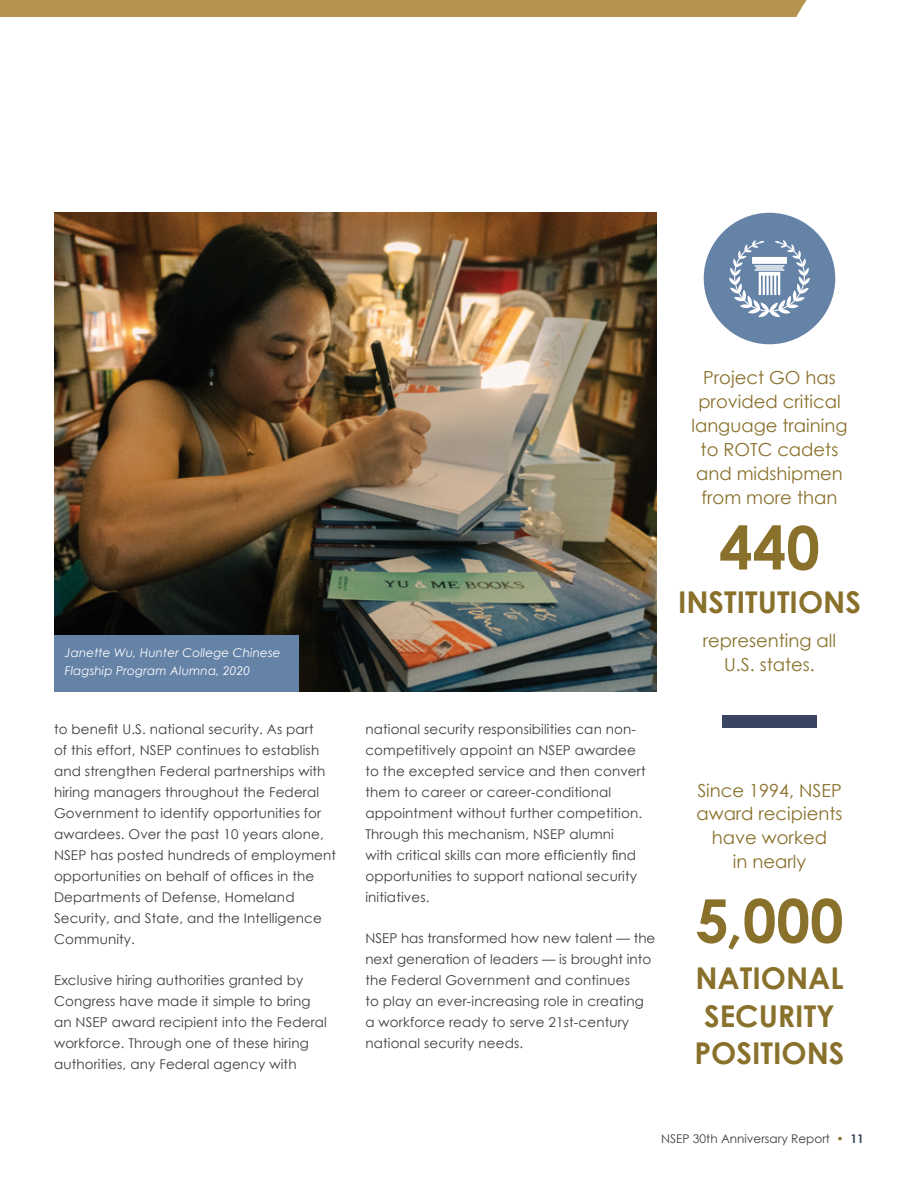
<style>
.page{position:relative;width:918px;height:1188px;background:#fff}
.page>*{position:absolute;margin:0;border:0;box-sizing:border-box;transform-origin:0 0}
.t1{font:700 60px "Century Gothic";color:#89712b}
.t2{font:700 30px/37.5px "Century Gothic";color:#89712b;text-align:center}
.t3{font:18px/24px "Century Gothic";color:#89712b;text-align:center}
.t4{font:13.5px/21px "Century Gothic";letter-spacing:.01em;color:#3d3d3d}
.t5{font:italic 12px/18px "Century Gothic";letter-spacing:.01em;color:#fff}
.t6{font:12px "Century Gothic";color:#3d3d3d}
.s1{color:#89712b}
.s2{font-weight:700;color:#3a4661}
</style>
<div class="page">
<div style="left:0;top:0;width:807px;height:17px;background:#b6944f"></div>
<img style="left:54px;top:213px;width:603px;height:478px">
<div style="left:704px;top:213px;width:131px;height:131px;background:#6582a7;border-radius:50%"></div>
<svg style="left:729px;top:240px;width:81px;height:77px"></svg>
<div style="left:722px;top:716px;width:95px;height:12px;background:#3a4661"></div>
<div style="left:54px;top:635px;width:244px;height:56px;background:#6582a7"></div>
<p class="t5" style="left:65px;top:643px;width:217px">Janette Wu, Hunter College Chinese<br>Flagship Program Alumna, 2020</p>
<p class="t4" style="left:54px;top:718px;width:284px">to benefit U.S. national security. As part<br>of this effort, NSEP continues to establish and strengthen Federal partnerships with hiring managers throughout the Federal Government to identify opportunities for awardees. Over the past 10 years alone, NSEP has posted hundreds of employment opportunities on behalf of offices in the Departments of Defense, Homeland Security, and State, and the Intelligence Community.</p>
<p class="t4" style="left:54px;top:970px;width:274px">Exclusive hiring authorities granted by Congress have made it simple to bring an NSEP award recipient into the Federal workforce. Through one of these hiring authorities, any Federal agency with</p>
<p class="t4" style="left:365px;top:718px;width:282px">national security responsibilities can non&shy;competitively appoint an NSEP awardee to the excepted service and then convert them to career or career-conditional appointment without further competition.<br>Through this mechanism, NSEP alumni<br>with critical skills can more efficiently find opportunities to support national security initiatives.</p>
<p class="t4" style="left:365px;top:928px;width:292px">NSEP has transformed how new talent — the next generation of leaders — is brought into the Federal Government and continues<br>to play an ever-increasing role in creating a workforce ready to serve 21st-century national security needs.</p>
<h3 class="t3" style="left:691px;top:365px;width:158px">Project GO has provided critical language training to ROTC cadets and midshipmen from more than</h3>
<h1 class="t1" style="left:719px;top:510px;width:102px">440</h1>
<h2 class="t2" style="left:678px;top:583px;width:185px">INSTITUTIONS</h2>
<h3 class="t3" style="left:703px;top:629px;width:135px">representing all<br>U.S. states.</h3>
<h3 class="t3" style="left:696px;top:778px;width:148px">Since 1994, NSEP award recipients have worked<br>in nearly</h3>
<h1 class="t1" style="left:695px;top:883px;width:150px">5,000</h1>
<h2 class="t2" style="left:694px;top:959px;width:151px">NATIONAL<br>SECURITY<br>POSITIONS</h2>
<p class="t6" style="left:661px;top:1131px;width:204px">NSEP 30th Anniversary Report <span class="s1">•</span> <span class="s2">11</span></p>
</div>
